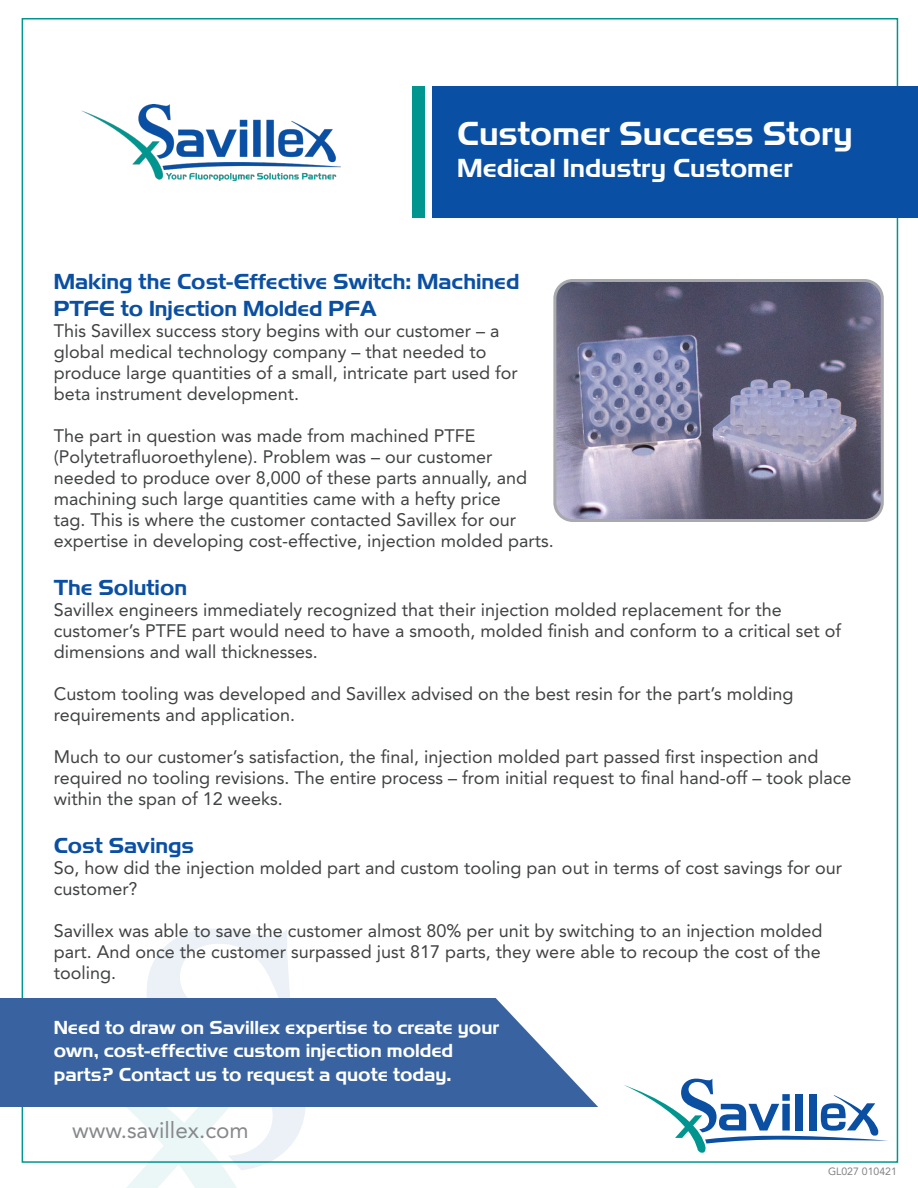
<style>
.page{position:relative;width:918px;height:1188px;background:#fff}
.page>*{position:absolute;margin:0;border:0;box-sizing:border-box;transform-origin:0 0}
.t1{font:34.5px "Handel Gothic";color:#fff}
.t2{font:27px "Handel Gothic";color:#fff}
.t3{font:22.5px/27px "Handel Gothic";color:#0a4fa2}
.t4{font:22.5px "Avenir LT Std";color:#86888b}
.t5{font:19.5px/23.4px "Handel Gothic";color:#fff}
.t6{font:18px/21px "Avenir LT Std";color:#414243}
.t7{font:10.5px "Avenir LT Std";color:#808285}
</style>
<div class="page">
<svg style="left:157px;top:929px;width:149px;height:237px"></svg>
<svg style="left:0;top:957px;width:259px;height:231px"></svg>
<div style="left:412px;top:86px;width:12px;height:132px;background:#00958e"></div>
<img style="left:81px;top:105px;width:260px;height:76px">
<div style="left:432px;top:86px;width:486px;height:132px;background:#094fa3"></div>
<img style="left:557px;top:283px;width:323px;height:235px">
<div style="left:553px;top:279px;width:331px;height:243px;border:3px solid #a8a9ad;border-radius:18px"></div>
<svg style="left:624px;top:1079px;width:264px;height:74px"></svg>
<img style="left:0;top:999px;width:597px;height:107px">
<p class="t1" style="left:457px;top:114px;width:397px">Customer Success Story</p>
<p class="t2" style="left:457px;top:153px;width:337px">Medical Industry Customer</p>
<p class="t3" style="left:54px;top:268px;width:467px">Making the Cost-Effective Switch: Machined<br>PTFE to Injection Molded PFA</p>
<p class="t6" style="left:54px;top:321px;width:466px">This Savillex success story begins with our customer – a global medical technology company – that needed to produce large quantities of a small, intricate part used for beta instrument development.</p>
<p class="t6" style="left:54px;top:426px;width:502px">The part in question was made from machined PTFE (Polytetrafluoroethylene). Problem was – our customer needed to produce over 8,000 of these parts annually, and machining such large quantities came with a hefty price<br>tag. This is where the customer contacted Savillex for our expertise in developing cost-effective, injection molded parts.</p>
<p class="t3" style="left:54px;top:574px;width:135px">The Solution</p>
<p class="t6" style="left:54px;top:600px;width:789px">Savillex engineers immediately recognized that their injection molded replacement for the customer’s PTFE part would need to have a smooth, molded finish and conform to a critical set of dimensions and wall thicknesses.</p>
<p class="t6" style="left:54px;top:684px;width:741px">Custom tooling was developed and Savillex advised on the best resin for the part’s molding requirements and application.</p>
<p class="t6" style="left:54px;top:747px;width:799px">Much to our customer’s satisfaction, the final, injection molded part passed first inspection and required no tooling revisions. The entire process – from initial request to final hand-off – took place within the span of 12 weeks.</p>
<p class="t3" style="left:54px;top:832px;width:142px">Cost Savings</p>
<p class="t6" style="left:54px;top:858px;width:790px">So, how did the injection molded part and custom tooling pan out in terms of cost savings for our customer?</p>
<p class="t6" style="left:54px;top:921px;width:770px;text-align:justify">Savillex was able to save the customer almost 80% per unit by switching to an injection molded part. And once the customer surpassed just 817 parts, they were able to recoup the cost of the tooling.</p>
<p class="t5" style="left:54px;top:1016px;width:447px">Need to draw on Savillex expertise to create your own, cost-effective custom injection molded parts? Contact us to request a quote today.</p>
<p class="t4" style="left:72px;top:1117px;width:178px">www.savillex.com</p>
<p class="t7" style="left:828px;top:1165px;width:70px">GL027 010421</p>
</div>
